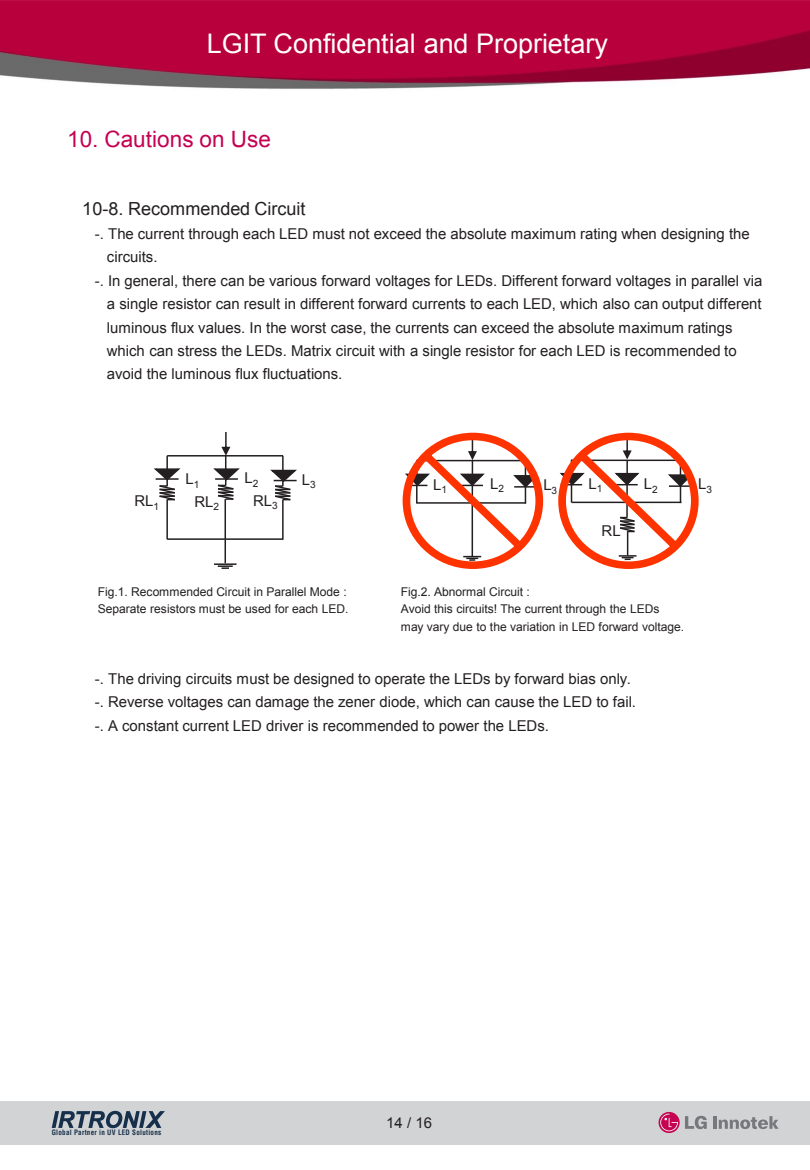
<style>
.page{position:relative;width:810px;height:1170px;background:#fff}
.page>*{position:absolute;margin:0;border:0;box-sizing:border-box;transform-origin:0 0}
.t1{font:27px "Arial";color:#fff}
.t2{font:22.5px "Arial";color:#c40252}
.t3{font:18px "Arial";color:#231f20}
.t4{font:15px/23.4px "Arial";color:#231f20}
.t5{font:12px/17.2px "Arial";letter-spacing:-.005em;color:#231f20}
.t6{font:700 condensed 7.2px "Helvetica LT Std";letter-spacing:.04em;color:#162f4a}
</style>
<div class="page">
<img style="left:0;top:0;width:810px;height:89px">
<svg style="left:402px;top:432px;width:142px;height:137px"></svg>
<svg style="left:558px;top:432px;width:141px;height:137px"></svg>
<hr style="left:214px;top:563px;width:23px;height:2px;background:#231f20">
<hr style="left:166px;top:456px;width:2px;height:30px;background:#231f20">
<svg style="left:154px;top:467px;width:27px;height:34px"></svg>
<hr style="left:166px;top:499px;width:2px;height:40px;background:#231f20">
<hr style="left:167px;top:538px;width:116px;height:2px;background:#231f20">
<hr style="left:167px;top:455px;width:116px;height:2px;background:#231f20">
<svg style="left:221px;top:432px;width:9px;height:23px"></svg>
<svg style="left:218px;top:540px;width:15px;height:29px"></svg>
<svg style="left:213px;top:467px;width:27px;height:34px"></svg>
<svg style="left:270px;top:469px;width:27px;height:32px"></svg>
<hr style="left:225px;top:455px;width:1px;height:31px;background:#231f20">
<hr style="left:282px;top:456px;width:2px;height:30px;background:#231f20">
<hr style="left:225px;top:499px;width:1px;height:40px;background:#231f20">
<hr style="left:282px;top:500px;width:2px;height:40px;background:#231f20">
<div style="left:0;top:1101px;width:810px;height:43px;background:#d2d3d4"></div>
<svg style="left:52px;top:1111px;width:113px;height:17px"></svg>
<svg style="left:659px;top:1112px;width:21px;height:21px"></svg>
<svg style="left:660px;top:1114px;width:18px;height:17px"></svg>
<hr style="left:713px;top:1116px;width:4px;height:13px;background:#77787b">
<svg style="left:719px;top:1116px;width:60px;height:13px"></svg>
<svg style="left:685px;top:1116px;width:22px;height:13px"></svg>
<h1 class="t1" style="left:207px;top:25px;width:403px">LGIT Confidential and Proprietary</h1>
<h2 class="t2" style="left:67px;top:124px;width:205px">10. Cautions on Use</h2>
<p class="t3" style="left:82px;top:197px;width:225px">10-8. Recommended Circuit</p>
<p class="t4" style="left:95px;top:222px;width:657px">-. The current through each LED must not exceed the absolute maximum rating when designing the</p>
<p class="t4" style="left:107px;top:246px;width:52px">circuits.</p>
<p class="t4" style="left:95px;top:269px;width:669px">-. In general, there can be various forward voltages for LEDs. Different forward voltages in parallel via</p>
<p class="t4" style="left:107px;top:292px;width:656px">a single resistor can result in different forward currents to each LED, which also can output different</p>
<p class="t4" style="left:107px;top:316px;width:627px">luminous flux values. In the worst case, the currents can exceed the absolute maximum ratings</p>
<p class="t4" style="left:107px;top:339px;width:631px">which can stress the LEDs. Matrix circuit with a single resistor for each LED is recommended to</p>
<p class="t4" style="left:107px;top:363px;width:237px">avoid the luminous flux fluctuations.</p>
<p class="t4" style="left:134px;top:489px;width:26px">RL<sub>1</sub></p>
<p class="t4" style="left:186px;top:467px;width:15px">L<sub>1</sub></p>
<p class="t4" style="left:245px;top:467px;width:15px">L<sub>2</sub></p>
<p class="t4" style="left:302px;top:468px;width:15px">L<sub>3</sub></p>
<p class="t4" style="left:194px;top:490px;width:26px">RL<sub>2</sub></p>
<p class="t4" style="left:253px;top:489px;width:26px">RL<sub>3</sub></p>
<p class="t5" style="left:98px;top:583px;width:252px">Fig.1. Recommended Circuit in Parallel Mode :<br>Separate resistors must be used for each LED.</p>
<p class="t4" style="left:490px;top:472px;width:15px">L<sub>2</sub></p>
<p class="t4" style="left:543px;top:473px;width:15px">L<sub>3</sub></p>
<p class="t4" style="left:589px;top:472px;width:15px">L<sub>1</sub></p>
<p class="t4" style="left:433px;top:473px;width:15px">L<sub>1</sub></p>
<p class="t4" style="left:644px;top:472px;width:15px">L<sub>2</sub></p>
<p class="t4" style="left:698px;top:473px;width:15px">L<sub>3</sub></p>
<p class="t4" style="left:602px;top:520px;width:21px">RL</p>
<p class="t5" style="left:401px;top:583px;width:285px">Fig.2. Abnormal Circuit :<br>Avoid this circuits! The current through the LEDs may vary due to the variation in LED forward voltage.</p>
<p class="t4" style="left:95px;top:667px;width:543px">-. The driving circuits must be designed to operate the LEDs by forward bias only. -. Reverse voltages can damage the zener diode, which can cause the LED to fail. -. A constant current LED driver is recommended to power the LEDs.</p>
<p class="t6" style="left:52px;top:1128px;width:111px">Global Partner in UV LED Solutions</p>
<p class="t4" style="left:386px;top:1112px;width:47px">14 / 16</p>
</div>
